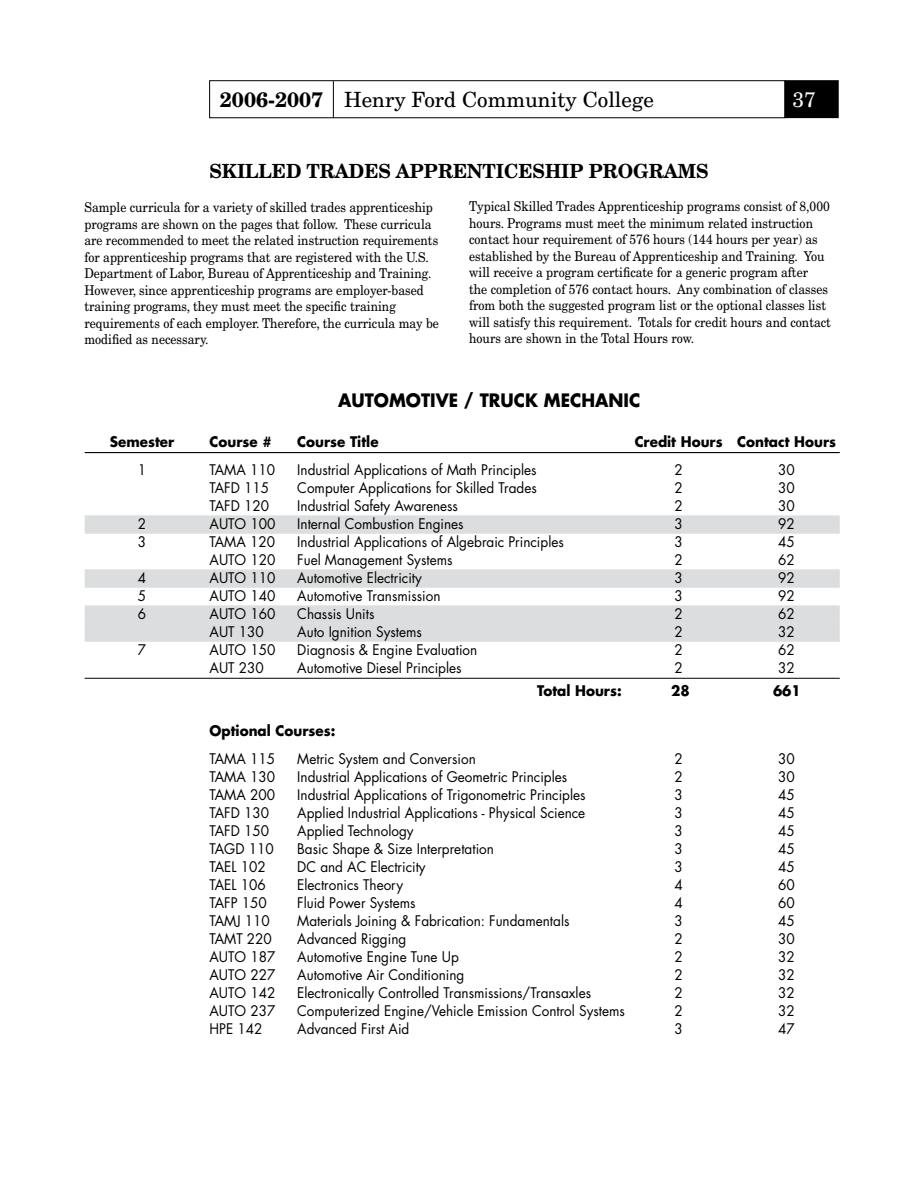
<style>
.page{position:relative;width:918px;height:1188px;background:#fff}
.page>*{position:absolute;margin:0;border:0;box-sizing:border-box;transform-origin:0 0}
.t1{font:21px "New Century Schlbk";color:#000}
.t2{font:21px "New Century Schlbk";color:#fff}
.t3{font:700 19.5px "New Century Schlbk";color:#000;scale:.95 1}
.t4{font:700 18px "Futura";color:#000;scale:.95 1}
.t5{font:14.25px "Futura";color:#000;scale:.95 1}
.t6{font:700 14.25px "Futura";color:#000;scale:.95 1}
.t7{font:13.5px/16.5px "New Century Schlbk";color:#000;scale:.9 1}
.s1{font-weight:700}
</style>
<div class="page">
<div style="left:785px;top:81px;width:53px;height:36px;background:#000"></div>
<div style="left:785px;top:80px;width:54px;height:38px;border:2px solid #000"></div>
<div style="left:209px;top:80px;width:576px;height:38px;border:1px solid #000"></div>
<hr style="left:333px;top:81px;width:1px;height:37px;background:#000">
<hr style="left:85px;top:452px;width:755px;height:1px;background:#000">
<div style="left:85px;top:515px;width:755px;height:19px;background:#dcddde"></div>
<div style="left:85px;top:569px;width:755px;height:19px;background:#dcddde"></div>
<div style="left:85px;top:605px;width:755px;height:19px;background:#dcddde"></div>
<div style="left:85px;top:623px;width:755px;height:19px;background:#dcddde"></div>
<hr style="left:85px;top:678px;width:755px;height:1px;background:#000">
<h1 class="t1" style="left:220px;top:86px;width:435px"><span class="s1">2006-2007</span> Henry Ford Community College</h1>
<h1 class="t2" style="left:793px;top:87px;width:25px">37</h1>
<h2 class="t3" style="left:210px;top:158px;width:527px">SKILLED TRADES APPRENTICESHIP PROGRAMS</h2>
<p class="t7" style="left:84px;top:199px;width:395px">Sample curricula for a variety of skilled trades apprenticeship programs are shown on the pages that follow. These curricula are recommended to meet the related instruction requirements for apprenticeship programs that are registered with the U.S.<br>Department of Labor, Bureau of Apprenticeship and Training.<br>However, since apprenticeship programs are employer-based training programs, they must meet the specific training requirements of each employer. Therefore, the curricula may be modified as necessary.</p>
<p class="t7" style="left:469px;top:198px;width:404px">Typical Skilled Trades Apprenticeship programs consist of 8,000 hours. Programs must meet the minimum related instruction contact hour requirement of 576 hours (1 44 hours per year) as established by the Bureau of Apprenticeship and Training. You will receive a program certificate for a generic program after<br>the completion of 576 contact hours. Any combination of classes from both the suggested program list or the optional classes list will satisfy this requirement. Totals for credit hours and contact hours are shown in the Total Hours row.</p>
<p class="t4" style="left:338px;top:388px;width:42px">AUTOMOTIVE</p>
<p class="t4" style="left:464px;top:388px;width:151px">/ TRUCK MECHANI</p>
<p class="t4" style="left:629px;top:388px;width:13px">C</p>
<p class="t6" style="left:110px;top:432px;width:69px">Semester</p>
<p class="t6" style="left:210px;top:432px;width:67px">Course #</p>
<p class="t6" style="left:297px;top:432px;width:87px">Course Title</p>
<p class="t6" style="left:635px;top:432px;width:214px">Credit Hours Contact Hours</p>
<p class="t5" style="left:138px;top:461px;width:10px">1</p>
<p class="t5" style="left:210px;top:461px;width:70px">TAMA 110</p>
<p class="t5" style="left:297px;top:461px;width:253px">Industrial Applications of Math Principles</p>
<p class="t5" style="left:674px;top:461px;width:10px">2</p>
<p class="t5" style="left:778px;top:461px;width:19px">30</p>
<p class="t5" style="left:210px;top:479px;width:64px">TAFD 115</p>
<p class="t5" style="left:297px;top:479px;width:254px">Computer Applications for Skilled Trades</p>
<p class="t5" style="left:674px;top:479px;width:10px">2</p>
<p class="t5" style="left:778px;top:479px;width:19px">30</p>
<p class="t5" style="left:210px;top:497px;width:64px">TAFD 120</p>
<p class="t5" style="left:297px;top:497px;width:171px">Industrial Safety Awareness</p>
<p class="t5" style="left:674px;top:497px;width:10px">2</p>
<p class="t5" style="left:778px;top:497px;width:19px">30</p>
<p class="t5" style="left:138px;top:515px;width:10px">2</p>
<p class="t5" style="left:210px;top:515px;width:71px">AUTO 100</p>
<p class="t5" style="left:297px;top:515px;width:177px">Internal Combustion Engines</p>
<p class="t5" style="left:674px;top:515px;width:10px">3</p>
<p class="t5" style="left:778px;top:515px;width:19px">92</p>
<p class="t5" style="left:138px;top:533px;width:10px">3</p>
<p class="t5" style="left:210px;top:533px;width:70px">TAMA 120</p>
<p class="t5" style="left:297px;top:533px;width:282px">Industrial Applications of Algebraic Principles</p>
<p class="t5" style="left:674px;top:533px;width:10px">3</p>
<p class="t5" style="left:778px;top:533px;width:19px">45</p>
<p class="t5" style="left:210px;top:551px;width:71px">AUTO 120</p>
<p class="t5" style="left:297px;top:551px;width:165px">Fuel Management Systems</p>
<p class="t5" style="left:674px;top:551px;width:10px">2</p>
<p class="t5" style="left:778px;top:551px;width:19px">62</p>
<p class="t5" style="left:138px;top:569px;width:10px">4</p>
<p class="t5" style="left:210px;top:569px;width:71px">AUTO 110</p>
<p class="t5" style="left:297px;top:569px;width:133px">Automotive Electricity</p>
<p class="t5" style="left:674px;top:569px;width:10px">3</p>
<p class="t5" style="left:778px;top:569px;width:19px">92</p>
<p class="t5" style="left:138px;top:587px;width:10px">5</p>
<p class="t5" style="left:210px;top:587px;width:71px">AUTO 140</p>
<p class="t5" style="left:297px;top:587px;width:152px">Automotive Transmission</p>
<p class="t5" style="left:674px;top:587px;width:10px">3</p>
<p class="t5" style="left:778px;top:587px;width:19px">92</p>
<p class="t5" style="left:138px;top:605px;width:10px">6</p>
<p class="t5" style="left:210px;top:605px;width:71px">AUTO 160</p>
<p class="t5" style="left:297px;top:605px;width:83px">Chassis Units</p>
<p class="t5" style="left:674px;top:605px;width:10px">2</p>
<p class="t5" style="left:778px;top:605px;width:19px">62</p>
<p class="t5" style="left:210px;top:623px;width:59px">AUT 130</p>
<p class="t5" style="left:297px;top:623px;width:133px">Auto Ignition Systems</p>
<p class="t5" style="left:674px;top:623px;width:10px">2</p>
<p class="t5" style="left:778px;top:623px;width:19px">32</p>
<p class="t5" style="left:138px;top:641px;width:10px">7</p>
<p class="t5" style="left:210px;top:641px;width:71px">AUTO 150</p>
<p class="t5" style="left:297px;top:641px;width:191px">Diagnosis &amp; Engine Evaluation</p>
<p class="t5" style="left:674px;top:641px;width:10px">2</p>
<p class="t5" style="left:778px;top:641px;width:19px">62</p>
<p class="t5" style="left:210px;top:659px;width:59px">AUT 230</p>
<p class="t5" style="left:297px;top:659px;width:174px">Automotive Diesel Principles</p>
<p class="t5" style="left:674px;top:659px;width:10px">2</p>
<p class="t5" style="left:778px;top:659px;width:19px">32</p>
<p class="t6" style="left:537px;top:681px;width:90px">Total Hours:</p>
<p class="t6" style="left:671px;top:681px;width:21px">28</p>
<p class="t6" style="left:773px;top:681px;width:31px">661</p>
<p class="t6" style="left:85px;top:721px;width:49px">O</p>
<p class="t6" style="left:222px;top:721px;width:121px">ptional Courses:</p>
<p class="t5" style="left:210px;top:750px;width:70px">TAMA 115</p>
<p class="t5" style="left:297px;top:750px;width:189px">Metric System and Conversion</p>
<p class="t5" style="left:674px;top:750px;width:10px">2</p>
<p class="t5" style="left:778px;top:750px;width:19px">30</p>
<p class="t5" style="left:210px;top:768px;width:70px">TAMA 130</p>
<p class="t5" style="left:297px;top:768px;width:286px">Industrial Applications of Geometric Principles</p>
<p class="t5" style="left:674px;top:768px;width:10px">2</p>
<p class="t5" style="left:778px;top:768px;width:19px">30</p>
<p class="t5" style="left:210px;top:786px;width:70px">TAMA 200</p>
<p class="t5" style="left:297px;top:786px;width:305px">Industrial Applications of Trigonometric Principles</p>
<p class="t5" style="left:674px;top:786px;width:10px">3</p>
<p class="t5" style="left:778px;top:786px;width:19px">45</p>
<p class="t5" style="left:210px;top:804px;width:64px">TAFD 130</p>
<p class="t5" style="left:297px;top:804px;width:305px">Applied Industrial Applications - Physical Science</p>
<p class="t5" style="left:674px;top:804px;width:10px">3</p>
<p class="t5" style="left:778px;top:804px;width:19px">45</p>
<p class="t5" style="left:210px;top:822px;width:64px">TAFD 150</p>
<p class="t5" style="left:297px;top:822px;width:124px">Applied Technology</p>
<p class="t5" style="left:674px;top:822px;width:10px">3</p>
<p class="t5" style="left:778px;top:822px;width:19px">45</p>
<p class="t5" style="left:210px;top:840px;width:69px">TAGD 110</p>
<p class="t5" style="left:297px;top:840px;width:209px">Basic Shape &amp; Size Interpretation</p>
<p class="t5" style="left:674px;top:840px;width:10px">3</p>
<p class="t5" style="left:778px;top:840px;width:19px">45</p>
<p class="t5" style="left:210px;top:858px;width:61px">TAEL 102</p>
<p class="t5" style="left:297px;top:858px;width:137px">DC and AC Electricity</p>
<p class="t5" style="left:674px;top:858px;width:10px">3</p>
<p class="t5" style="left:778px;top:858px;width:19px">45</p>
<p class="t5" style="left:210px;top:876px;width:61px">TAEL 106</p>
<p class="t5" style="left:297px;top:876px;width:113px">Electronics Theory</p>
<p class="t5" style="left:674px;top:876px;width:10px">4</p>
<p class="t5" style="left:778px;top:876px;width:19px">60</p>
<p class="t5" style="left:210px;top:894px;width:62px">TAFP 150</p>
<p class="t5" style="left:297px;top:894px;width:126px">Fluid Power Systems</p>
<p class="t5" style="left:674px;top:894px;width:10px">4</p>
<p class="t5" style="left:778px;top:894px;width:19px">60</p>
<p class="t5" style="left:210px;top:912px;width:65px">TAMJ 110</p>
<p class="t5" style="left:297px;top:912px;width:288px">Materials Joining &amp; Fabrication: Fundamentals</p>
<p class="t5" style="left:674px;top:912px;width:10px">3</p>
<p class="t5" style="left:778px;top:912px;width:19px">45</p>
<p class="t5" style="left:210px;top:930px;width:67px">TAMT 220</p>
<p class="t5" style="left:297px;top:930px;width:116px">Advanced Rigging</p>
<p class="t5" style="left:674px;top:930px;width:10px">2</p>
<p class="t5" style="left:778px;top:930px;width:19px">30</p>
<p class="t5" style="left:210px;top:948px;width:71px">AUTO 187</p>
<p class="t5" style="left:297px;top:948px;width:172px">Automotive Engine Tune Up</p>
<p class="t5" style="left:674px;top:948px;width:10px">2</p>
<p class="t5" style="left:778px;top:948px;width:19px">32</p>
<p class="t5" style="left:210px;top:966px;width:71px">AUTO 227</p>
<p class="t5" style="left:297px;top:966px;width:177px">Automotive Air Conditioning</p>
<p class="t5" style="left:674px;top:966px;width:10px">2</p>
<p class="t5" style="left:778px;top:966px;width:19px">32</p>
<p class="t5" style="left:210px;top:984px;width:71px">AUTO 142</p>
<p class="t5" style="left:297px;top:984px;width:311px">Electronically Controlled Transmissions/Transaxles</p>
<p class="t5" style="left:674px;top:984px;width:10px">2</p>
<p class="t5" style="left:778px;top:984px;width:19px">32</p>
<p class="t5" style="left:210px;top:1002px;width:71px">AUTO 237</p>
<p class="t5" style="left:297px;top:1002px;width:346px">Computerized Engine/Vehicle Emission Control Systems</p>
<p class="t5" style="left:674px;top:1002px;width:10px">2</p>
<p class="t5" style="left:778px;top:1002px;width:19px">32</p>
<p class="t5" style="left:210px;top:1020px;width:57px">HPE 142</p>
<p class="t5" style="left:297px;top:1020px;width:120px">Advanced First Aid</p>
<p class="t5" style="left:674px;top:1020px;width:10px">3</p>
<p class="t5" style="left:778px;top:1020px;width:19px">47</p>
</div>
